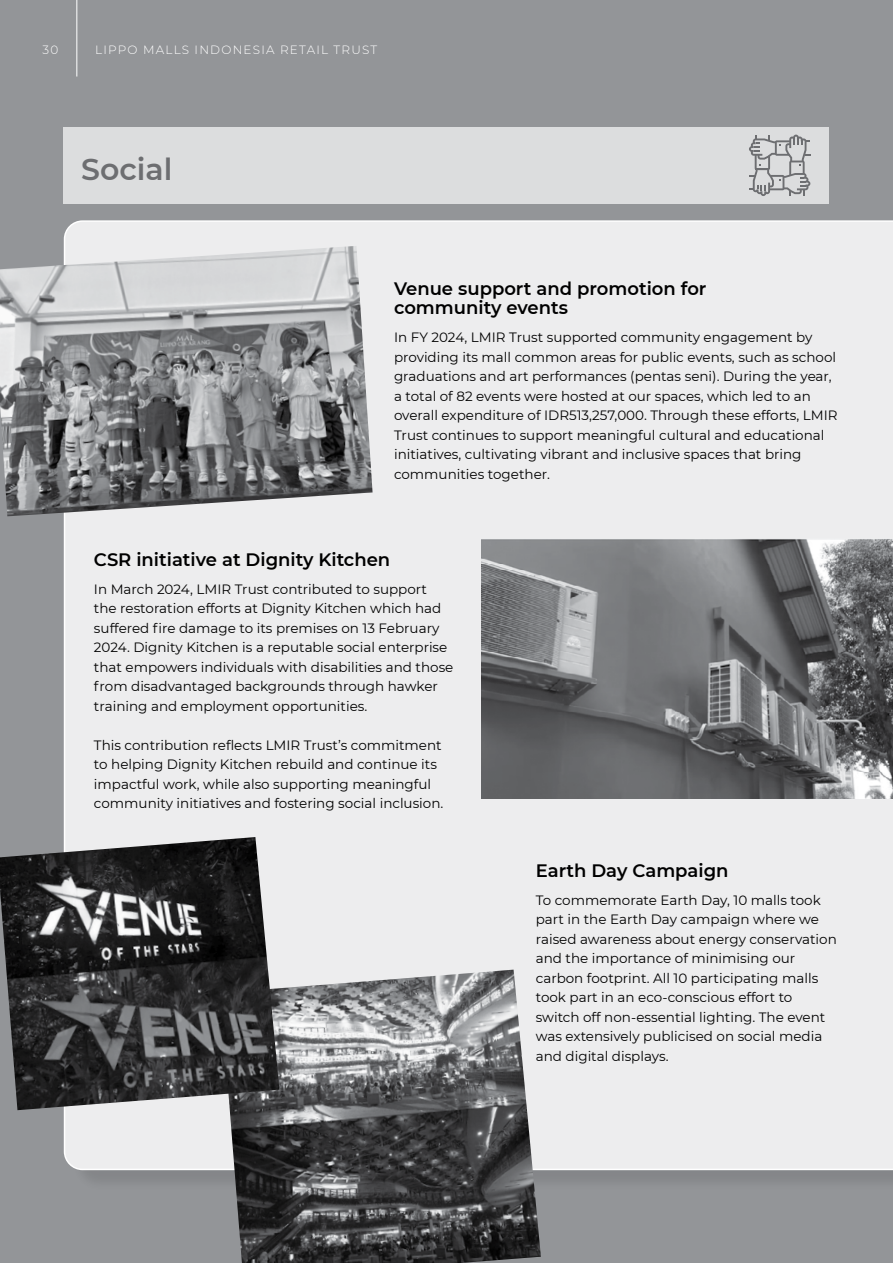
<style>
.page{position:relative;width:893px;height:1263px;background:#fff}
.page>*{position:absolute;margin:0;border:0;box-sizing:border-box;transform-origin:0 0}
.t1{font:600 30px "Montserrat";color:#6d6e71}
.t2{font:600 18px/19.5px "Montserrat";color:#000}
.t3{font:13.5px/19.5px "Montserrat";color:#000}
.t4{font:300 12px "Montserrat";letter-spacing:.1em;color:#fff}
</style>
<div class="page">
<div style="left:0;top:0;width:893px;height:1262px;background:#939598"></div>
<div style="left:64px;top:220px;width:829px;height:950px;background:#ededee"></div>
<img style="left:0;top:246px;width:373px;height:270px">
<img style="left:482px;top:539px;width:411px;height:259px">
<img style="left:220px;top:969px;width:321px;height:294px">
<hr style="left:77px;top:0;width:1px;height:77px;background:#fff">
<div style="left:64px;top:128px;width:765px;height:76px;background:#dcddde"></div>
<svg style="left:749px;top:135px;width:61px;height:61px"></svg>
<img style="left:0;top:837px;width:279px;height:273px">
<p class="t4" style="left:43px;top:42px;width:17px">30</p>
<p class="t4" style="left:95px;top:42px;width:284px">LIPPO MALLS INDONESIA RETAIL TRUST</p>
<h1 class="t1" style="left:81px;top:148px;width:93px">Social</h1>
<h2 class="t2" style="left:394px;top:278px;width:314px">Venue support and promotion for community events</h2>
<p class="t3" style="left:394px;top:327px;width:445px">In FY 2024, LMIR Trust supported community engagement by providing its mall common areas for public events, such as school graduations and art performances (pentas seni). During the year, a total of 82 events were hosted at our spaces, which led to an overall expenditure of IDR513,257,000. Through these efforts, LMIR Trust continues to support meaningful cultural and educational initiatives, cultivating vibrant and inclusive spaces that bring communities together.</p>
<h2 class="t2" style="left:94px;top:549px;width:298px">CSR initiative at Dignity Kitchen</h2>
<p class="t3" style="left:94px;top:578px;width:361px">In March 2024, LMIR Trust contributed to support<br>the restoration efforts at Dignity Kitchen which had suffered fire damage to its premises on 13 February 2024. Dignity Kitchen is a reputable social enterprise that empowers individuals with disabilities and those from disadvantaged backgrounds through hawker training and employment opportunities.</p>
<p class="t3" style="left:94px;top:734px;width:351px">This contribution reflects LMIR Trust’s commitment to helping Dignity Kitchen rebuild and continue its impactful work, while also supporting meaningful community initiatives and fostering social inclusion.</p>
<h2 class="t2" style="left:536px;top:860px;width:194px">Earth Day Campaign</h2>
<p class="t3" style="left:536px;top:890px;width:302px">To commemorate Earth Day, 10 malls took part in the Earth Day campaign where we raised awareness about energy conservation and the importance of minimising our carbon footprint. All 10 participating malls took part in an eco-conscious effort to switch off non-essential lighting. The event was extensively publicised on social media and digital displays.</p>
</div>
